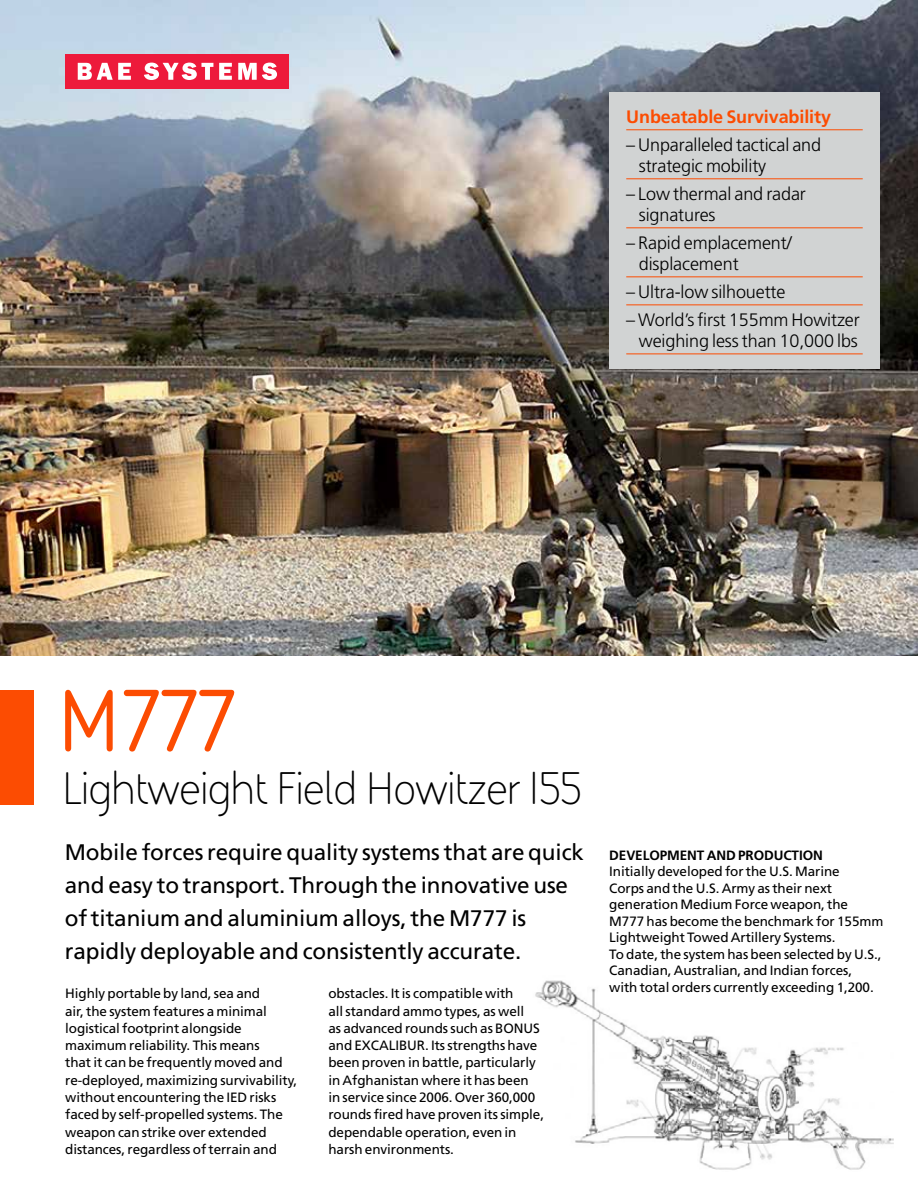
<style>
.page{position:relative;width:918px;height:1188px;background:#fff}
.page>*{position:absolute;margin:0;border:0;box-sizing:border-box;transform-origin:0 0}
.t1{font:700 90px "BAE Systems";color:#fc4c02}
.t2{font:46.5px "BAE Systems";letter-spacing:-.02em;color:#000}
.t3{font:22.5px/33px "Frutiger LT Std";letter-spacing:-.005em;color:#000}
.t4{font:300 18px/21px "Frutiger LT Std";letter-spacing:-.005em;color:#000}
.t5{font:700 18px "Frutiger LT Std";letter-spacing:-.005em;color:#fc4c02}
.t6{font:13.5px/17.2px "Frutiger LT Std";letter-spacing:-.005em;color:#000}
.t7{font:700 13.5px "Frutiger LT Std";letter-spacing:-.005em;color:#000}
</style>
<div class="page">
<img style="left:535px;top:980px;width:359px;height:190px">
<img style="left:0;top:0;width:918px;height:656px">
<div style="left:0;top:690px;width:33px;height:115px;background:#fc4c02"></div>
<div style="left:65px;top:54px;width:223px;height:35px;background:#ed1a3b"></div>
<svg style="left:238px;top:63px;width:39px;height:17px"></svg>
<svg style="left:219px;top:63px;width:13px;height:17px"></svg>
<svg style="left:144px;top:63px;width:69px;height:17px"></svg>
<svg style="left:78px;top:63px;width:53px;height:17px"></svg>
<div style="left:609px;top:92px;width:271px;height:277px;background:#d1d3d3"></div>
<hr style="left:626px;top:129px;width:237px;height:1px;background:#fc4c02">
<hr style="left:626px;top:178px;width:237px;height:1px;background:#fc4c02">
<hr style="left:626px;top:227px;width:237px;height:1px;background:#fc4c02">
<hr style="left:626px;top:276px;width:237px;height:1px;background:#fc4c02">
<hr style="left:626px;top:304px;width:237px;height:1px;background:#fc4c02">
<hr style="left:626px;top:354px;width:237px;height:1px;background:#fc4c02">
<h3 class="t5" style="left:626px;top:106px;width:206px">Unbeatable Survivability</h3>
<h3 class="t4" style="left:639px;top:134px;width:184px;text-indent:-13px">– Unparalleled tactical and strategic mobility</h3>
<h3 class="t4" style="left:639px;top:183px;width:169px;text-indent:-13px">– Low thermal and radar signatures</h3>
<h3 class="t4" style="left:639px;top:232px;width:154px;text-indent:-13px">– Rapid emplacement/ displacement</h3>
<h3 class="t4" style="left:626px;top:281px;width:161px">– Ultra-low silhouette</h3>
<h3 class="t4" style="left:626px;top:309px;width:235px;text-align:center">– World’s first 155mm Howitzer weighing less than 10,000 lbs</h3>
<h1 class="t1" style="left:56px;top:660px;width:181px">M777</h1>
<h2 class="t2" style="left:61px;top:758px;width:522px">Lightweight Field Howitzer 155</h2>
<h3 class="t3" style="left:65px;top:836px;width:521px">Mobile forces require quality systems that are quick and easy to transport. Through the innovative use of titanium and aluminium alloys, the M777 is rapidly deployable and consistently accurate.</h3>
<p class="t6" style="left:65px;top:985px;width:233px">Highly portable by land, sea and<br>air, the system features a minimal logistical footprint alongside maximum reliability. This means<br>that it can be frequently moved and re-deployed, maximizing survivability, without encountering the IED risks faced by self-propelled systems. The weapon can strike over extended distances, regardless of terrain and</p>
<p class="t6" style="left:328px;top:985px;width:217px">obstacles. It is compatible with<br>all standard ammo types, as well<br>as advanced rounds such as BONUS and EXCALIBUR. Its strengths have been proven in battle, particularly in Afghanistan where it has been<br>in service since 2006. Over 360,000 rounds fired have proven its simple, dependable operation, even in harsh environments.</p>
<p class="t7" style="left:609px;top:847px;width:215px">DEVELOPMENT AND PRODUCTION</p>
<p class="t6" style="left:609px;top:864px;width:276px;line-height:16.5px">Initially developed for the U.S. Marine<br>Corps and the U.S. Army as their next generation Medium Force weapon, the M777 has become the benchmark for 155mm Lightweight Towed Artillery Systems.<br>To date, the system has been selected by U.S., Canadian, Australian, and Indian forces, with total orders currently exceeding 1,200.</p>
</div>
